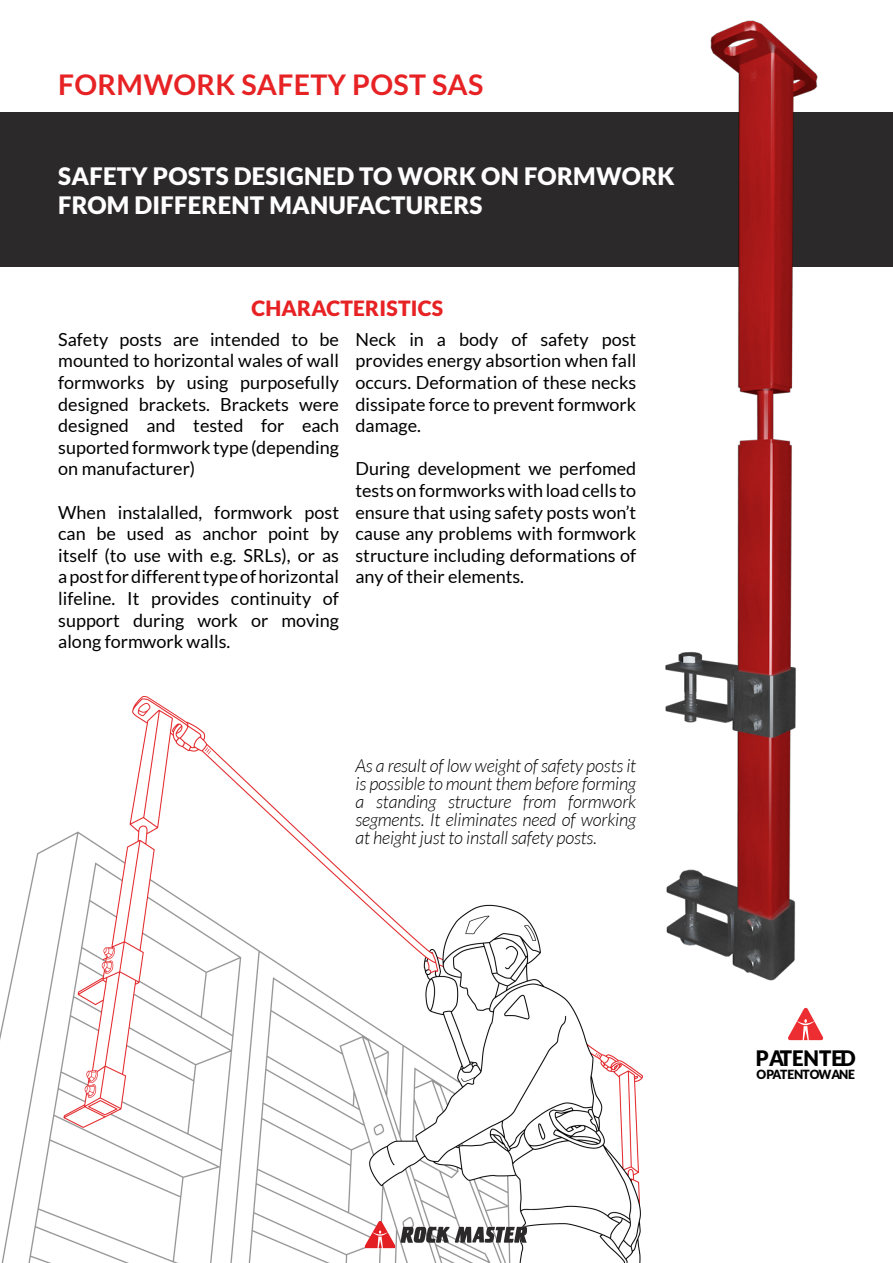
<style>
.page{position:relative;width:893px;height:1263px;background:#fff}
.page>*{position:absolute;margin:0;border:0;box-sizing:border-box;transform-origin:0 0}
.t1{font:700 28.5px "Lato";letter-spacing:.01em;color:#e72224}
.t2{font:900 24px/28.8px "Lato";letter-spacing:.01em;color:#fff}
.t3{font:900 21.3px "Lato";color:#000001;scale:.96 1}
.t4{font:900 21px "Lato";letter-spacing:.01em;color:#e72224}
.t5{font:18px/21.6px "Lato";color:#000;text-align:justify}
.t6{font:italic 300 18px/18px "Lato";letter-spacing:-.01em;color:#000;text-align:justify}
.t7{font:900 12.6px "Lato";color:#000001;scale:.96 1}
</style>
<div class="page">
<div style="left:0;top:112px;width:893px;height:155px;background:#2b2929"></div>
<img style="left:0;top:697px;width:641px;height:566px">
<img style="left:591px;top:20px;width:231px;height:1088px">
<svg style="left:788px;top:1007px;width:36px;height:33px"></svg>
<h1 class="t1" style="left:58px;top:69px;width:427px">FORMWORK SAFETY POST SAS</h1>
<h2 class="t2" style="left:58px;top:161px;width:618px">SAFETY POSTS DESIGNED TO WORK ON FORMWORK<br>FROM DIFFERENT MANUFACTURERS</h2>
<p class="t4" style="left:251px;top:296px;width:193px">CHARACTERISTICS</p>
<p class="t5" style="left:58px;top:328px;width:282px">Safety posts are intended to be mounted to horizontal wales of wall formworks by using purposefully designed brackets. Brackets were designed and tested for each suported formwork type (depending on manufacturer)</p>
<p class="t5" style="left:58px;top:501px;width:282px">When instalalled, formwork post can be used as anchor point by itself (to use with e.g. SRLs), or as a post for different type of horizontal lifeline. It provides continuity of support during work or moving along formwork walls.</p>
<p class="t5" style="left:355px;top:328px;width:282px">Neck in a body of safety post provides energy absortion when fall occurs. Deformation of these necks dissipate force to prevent formwork damage.</p>
<p class="t5" style="left:355px;top:458px;width:282px">During development we perfomed tests on formworks with load cells to ensure that using safety posts won’t cause any problems with formwork structure including deformations of any of their elements.</p>
<p class="t6" style="left:355px;top:757px;width:282px">As a result of low weight of safety posts it is possible to mount them before forming a standing structure from formwork segments. It eliminates need of working at height just to install safety posts.</p>
<p class="t3" style="left:756px;top:1046px;width:105px">PATENTED</p>
<p class="t7" style="left:757px;top:1067px;width:104px">OPATENTOWANE</p>
</div>
